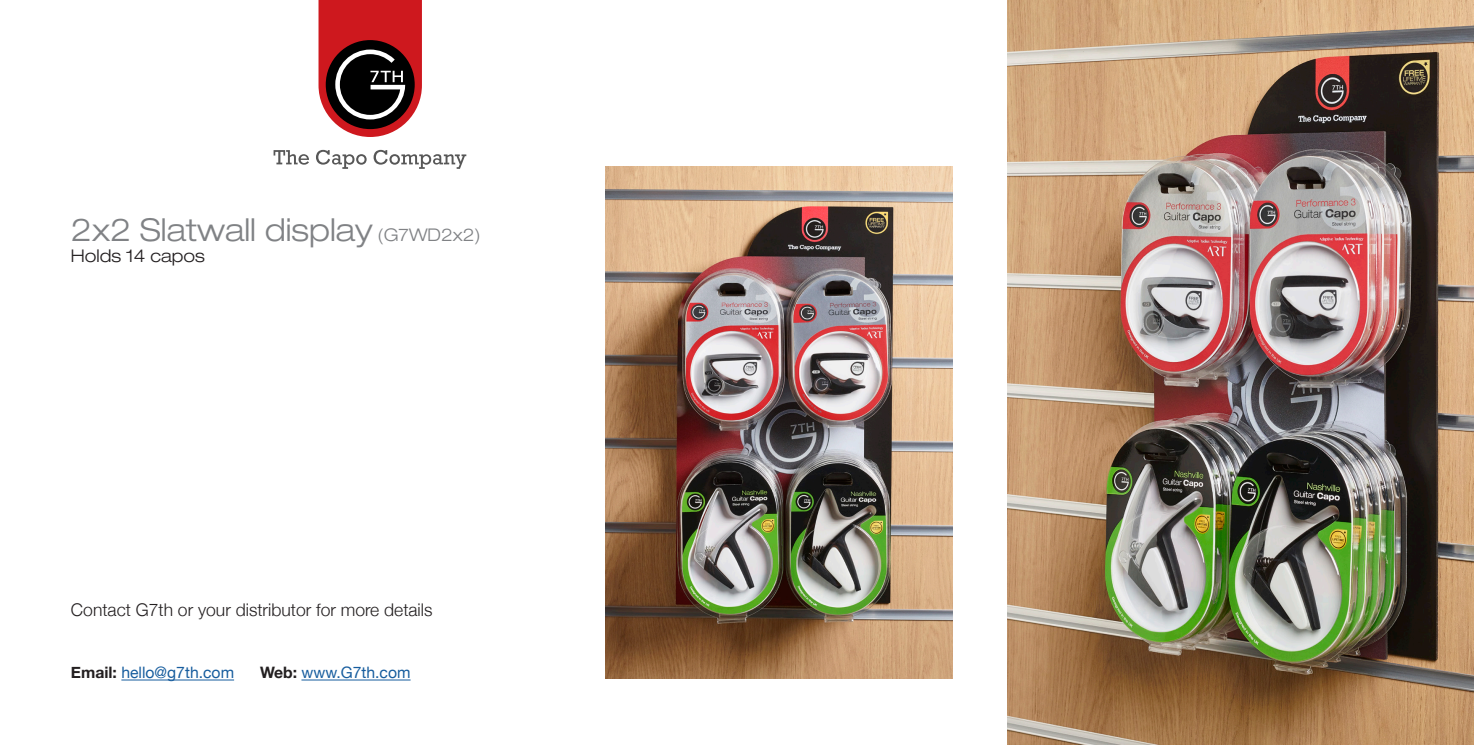
<style>
.page{position:relative;width:1474px;height:745px;background:#fff}
.page>*{position:absolute;margin:0;border:0;box-sizing:border-box;transform-origin:0 0}
.t1{font:300 expanded 31.5px "Helvetica Neue";color:#808285}
.t2{font:300 17.5px "Helvetica Neue";color:#231f20}
.t3{font:300 expanded 17.5px "Helvetica Neue";color:#231f20}
.t4{font:15.75px "Helvetica Neue";color:#175d9e}
.s1{font-size:17.5px}
.s2{font-weight:700;color:#231f20}
</style>
<div class="page">
<img style="left:606px;top:166px;width:346px;height:512px">
<img style="left:1007px;top:0;width:466px;height:744px">
<svg style="left:318px;top:0;width:104px;height:137px;background:#8b3437"></svg>
<svg style="left:273px;top:150px;width:36px;height:14px"></svg>
<svg style="left:316px;top:150px;width:50px;height:19px"></svg>
<svg style="left:373px;top:150px;width:93px;height:19px"></svg>
<hr style="left:121px;top:679px;width:113px;height:1px;background:#175d9e">
<hr style="left:301px;top:679px;width:109px;height:1px;background:#175d9e">
<p class="t1" style="left:71px;top:210px;width:411px">2x2 Slatwall display <span class="s1">(G7WD2x2)</span></p>
<p class="t3" style="left:71px;top:245px;width:135px">Holds 14 capos</p>
<p class="t2" style="left:71px;top:595px;width:363px">Contact G7th or your distributor for more details</p>
<p class="t4" style="left:71px;top:661px;width:165px"><span class="s2">Email:</span> hello@g7th.com</p>
<p class="t4" style="left:260px;top:661px;width:152px"><span class="s2">Web:</span> www.G7th.com</p>
</div>
